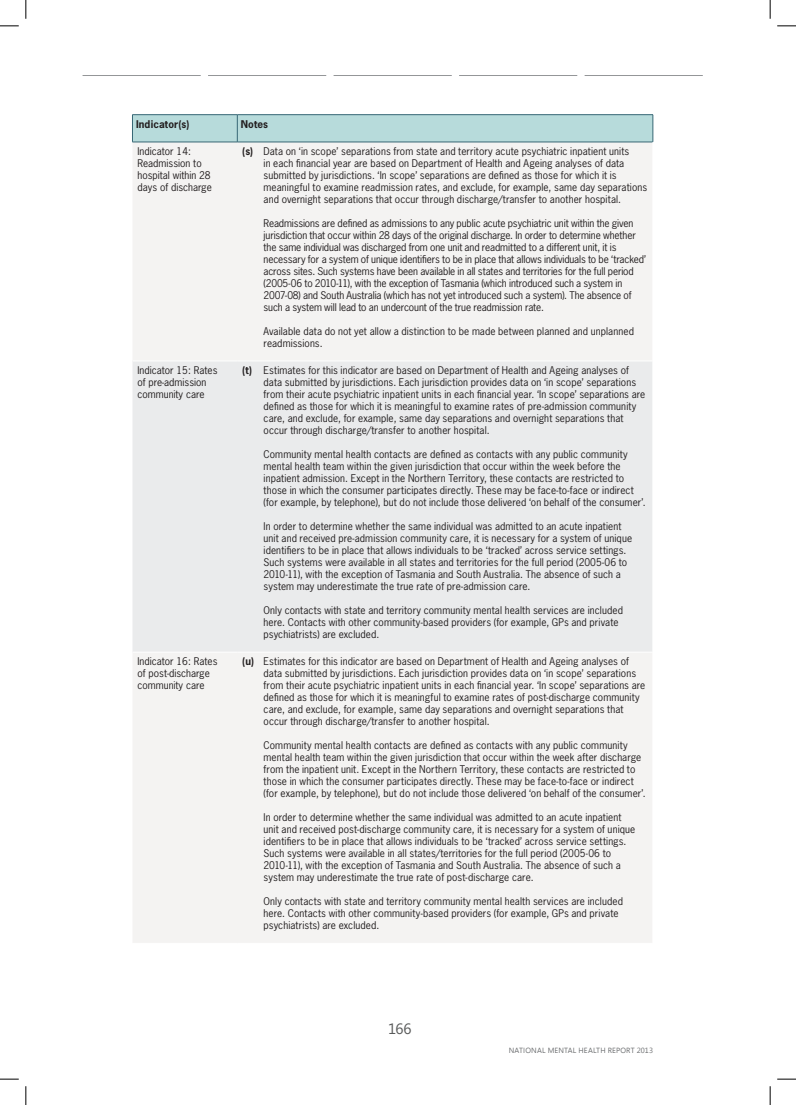
<style>
.page{position:relative;width:796px;height:1105px;background:#fff}
.page>*{position:absolute;margin:0;border:0;box-sizing:border-box;transform-origin:0 0}
.t1{font:15px "Segoe";color:#595a5a}
.Table_Body_1{font:10px/12px "News Gothic Std";letter-spacing:.005em;color:#231f20}
.Table_Header_1{font:700 10px "News Gothic Std";letter-spacing:.01em;color:#231f20}
.t2{font:7.5px "Segoe UI";letter-spacing:.02em;color:#6d6f71}
.s1{font-weight:700}
</style>
<div class="page">
<svg style="left:83px;top:75px;width:620px;height:1px"></svg>
<div style="left:133px;top:143px;width:519px;height:799px;background:#f4f3f2"></div>
<div style="left:132px;top:361px;width:520px;height:291px;background:#eaebec"></div>
<hr style="left:132px;top:114px;width:105px;height:1px;background:#376775">
<hr style="left:237px;top:114px;width:416px;height:1px;background:#376775">
<svg style="left:132px;top:115px;width:521px;height:27px;background:#b3d7d7"></svg>
<hr style="left:132px;top:142px;width:105px;height:1px;background:#376775">
<hr style="left:237px;top:142px;width:416px;height:1px;background:#376775">
<hr style="left:133px;top:360px;width:104px;height:1px;background:#fff">
<hr style="left:133px;top:651px;width:104px;height:1px;background:#fff">
<hr style="left:237px;top:651px;width:416px;height:1px;background:#fff">
<hr style="left:652px;top:142px;width:1px;height:218px;background:#fff">
<hr style="left:237px;top:360px;width:416px;height:1px;background:#fff">
<svg style="left:0;top:25px;width:19px;height:2px"></svg>
<svg style="left:777px;top:25px;width:19px;height:2px"></svg>
<svg style="left:0;top:1078px;width:19px;height:1px"></svg>
<svg style="left:777px;top:1078px;width:19px;height:1px"></svg>
<svg style="left:25px;top:0;width:2px;height:19px"></svg>
<svg style="left:25px;top:1086px;width:2px;height:18px"></svg>
<svg style="left:769px;top:0;width:2px;height:19px"></svg>
<svg style="left:769px;top:1086px;width:2px;height:18px"></svg>
<p class="Table_Header_1" style="left:136px;top:117px;width:55px">Indicator(s)</p>
<p class="Table_Header_1" style="left:241px;top:117px;width:29px">Notes</p>
<p class="Table_Body_1" style="left:137px;top:145px;width:76px">Indicator 14:<br>Readmission to hospital within 28 days of discharge</p>
<p class="Table_Body_1" style="left:264px;top:145px;width:385px;text-indent:-21px"><span class="s1">(s)</span> Data on ‘in scope’ separations from state and territory acute psychiatric inpatient units<br>in each financial year are based on Department of Health and Ageing analyses of data submitted by jurisdictions. ‘In scope’ separations are defined as those for which it is meaningful to examine readmission rates, and exclude, for example, same day separations and overnight separations that occur through discharge/transfer to another hospital.</p>
<p class="Table_Body_1" style="left:264px;top:217px;width:384px">Readmissions are defined as admissions to any public acute psychiatric unit within the given jurisdiction that occur within 28 days of the original discharge. In order to determine whether the same individual was discharged from one unit and readmitted to a different unit, it is necessary for a system of unique identifiers to be in place that allows individuals to be ‘tracked’ across sites. Such systems have been available in all states and territories for the full period (2005‑06 to 2010‑11), with the exception of Tasmania (which introduced such a system in 2007‑08) and South Australia (which has not yet introduced such a system). The absence of such a system will lead to an undercount of the true readmission rate.</p>
<p class="Table_Body_1" style="left:264px;top:325px;width:372px">Available data do not yet allow a distinction to be made between planned and unplanned readmissions.</p>
<p class="Table_Body_1" style="left:137px;top:364px;width:81px">Indicator 15: Rates of pre‑admission community care</p>
<p class="Table_Body_1" style="left:264px;top:364px;width:383px;text-indent:-21px"><span class="s1">(t)</span> Estimates for this indicator are based on Department of Health and Ageing analyses of data submitted by jurisdictions. Each jurisdiction provides data on ‘in scope’ separations from their acute psychiatric inpatient units in each financial year. ‘In scope’ separations are defined as those for which it is meaningful to examine rates of pre‑admission community care, and exclude, for example, same day separations and overnight separations that occur through discharge/transfer to another hospital.</p>
<p class="Table_Body_1" style="left:264px;top:448px;width:384px">Community mental health contacts are defined as contacts with any public community mental health team within the given jurisdiction that occur within the week before the inpatient admission. Except in the Northern Territory, these contacts are restricted to those in which the consumer participates directly. These may be face‑to‑face or indirect (for example, by telephone), but do not include those delivered ‘on behalf of the consumer’.</p>
<p class="Table_Body_1" style="left:264px;top:520px;width:370px">In order to determine whether the same individual was admitted to an acute inpatient unit and received pre‑admission community care, it is necessary for a system of unique identifiers to be in place that allows individuals to be ‘tracked’ across service settings.<br>Such systems were available in all states and territories for the full period (2005‑06 to 2010‑11), with the exception of Tasmania and South Australia. The absence of such a system may underestimate the true rate of pre‑admission care.</p>
<p class="Table_Body_1" style="left:264px;top:604px;width:361px">Only contacts with state and territory community mental health services are included here. Contacts with other community‑based providers (for example, GPs and private psychiatrists) are excluded.</p>
<p class="Table_Body_1" style="left:137px;top:655px;width:81px">Indicator 16: Rates of post‑discharge community care</p>
<p class="Table_Body_1" style="left:264px;top:655px;width:383px;text-indent:-21px"><span class="s1">(u)</span> Estimates for this indicator are based on Department of Health and Ageing analyses of data submitted by jurisdictions. Each jurisdiction provides data on ‘in scope’ separations from their acute psychiatric inpatient units in each financial year. ‘In scope’ separations are defined as those for which it is meaningful to examine rates of post‑discharge community care, and exclude, for example, same day separations and overnight separations that occur through discharge/transfer to another hospital.</p>
<p class="Table_Body_1" style="left:264px;top:739px;width:384px">Community mental health contacts are defined as contacts with any public community mental health team within the given jurisdiction that occur within the week after discharge from the inpatient unit. Except in the Northern Territory, these contacts are restricted to those in which the consumer participates directly. These may be face‑to‑face or indirect (for example, by telephone), but do not include those delivered ‘on behalf of the consumer’.</p>
<p class="Table_Body_1" style="left:264px;top:811px;width:373px">In order to determine whether the same individual was admitted to an acute inpatient unit and received post‑discharge community care, it is necessary for a system of unique identifiers to be in place that allows individuals to be ‘tracked’ across service settings.<br>Such systems were available in all states/territories for the full period (2005‑06 to 2010‑11), with the exception of Tasmania and South Australia. The absence of such a system may underestimate the true rate of post‑discharge care.</p>
<p class="Table_Body_1" style="left:264px;top:895px;width:361px">Only contacts with state and territory community mental health services are included here. Contacts with other community‑based providers (for example, GPs and private psychiatrists) are excluded.</p>
<h1 class="t1" style="left:388px;top:1018px;width:25px">166</h1>
<p class="t2" style="left:509px;top:1044px;width:146px">NATIONAL MENTAL HEALTH REPORT 2013</p>
</div>
